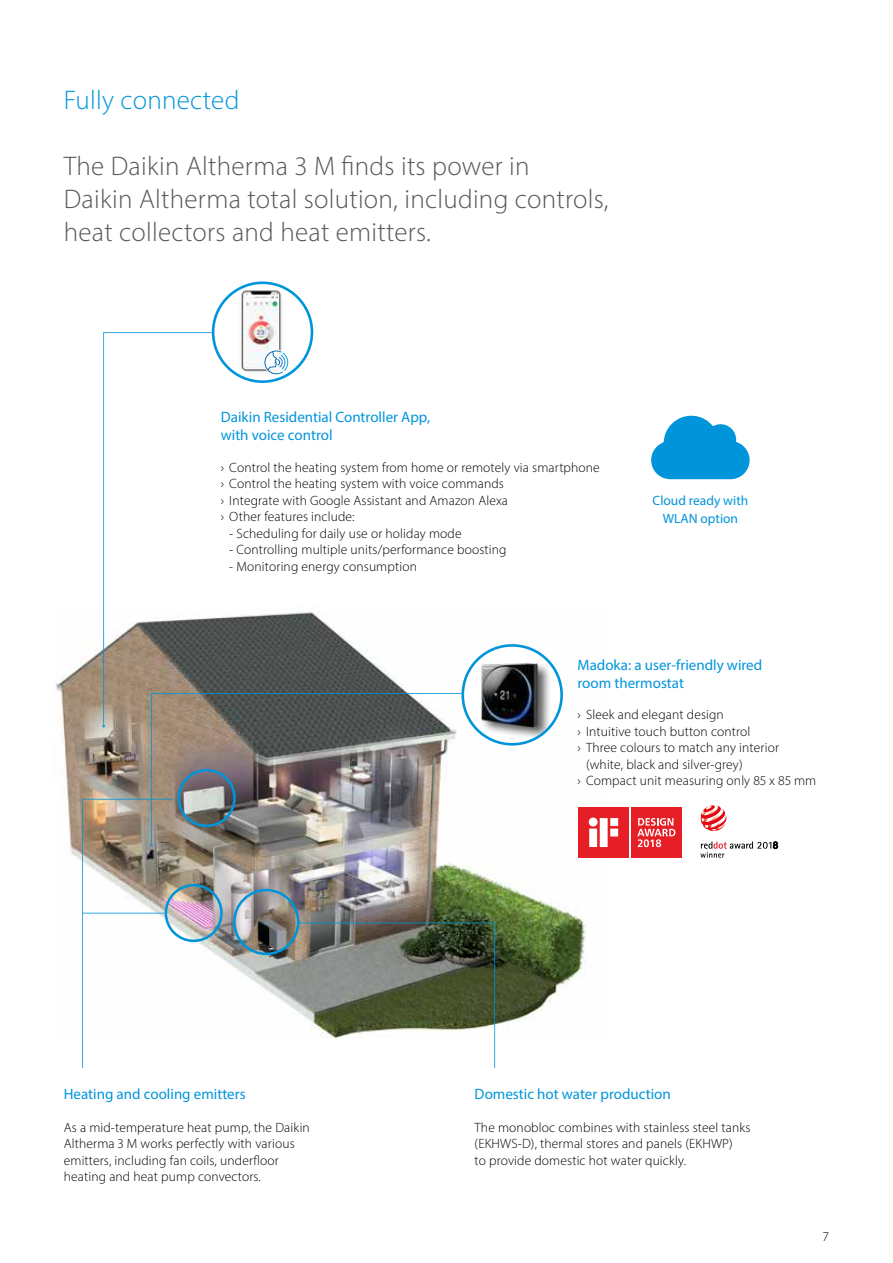
<style>
.page{position:relative;width:893px;height:1263px;background:#fff}
.page>*{position:absolute;margin:0;border:0;box-sizing:border-box;transform-origin:0 0}
.t1{font:300 27px/33px "Myriad Pro";letter-spacing:.01em;color:#575756}
.t2{font:300 27px "Myriad Pro";letter-spacing:.01em;color:#0095db}
.t3{font:15px/18px "Myriad Pro";color:#0095db}
.t4{font:300 13.5px/16.5px "Myriad Pro";letter-spacing:.01em;color:#000}
.t5{font:13.5px/18px "Myriad Pro";color:#0095db;text-align:center}
</style>
<div class="page">
<img style="left:55px;top:612px;width:531px;height:427px">
<div style="left:233px;top:889px;width:66px;height:66px;border:3px solid #0095db;border-radius:50%"></div>
<img style="left:166px;top:885px;width:55px;height:56px;border-radius:28px">
<div style="left:165px;top:884px;width:58px;height:58px;border:3px solid #0095db;border-radius:50%"></div>
<svg style="left:102px;top:332px;width:111px;height:395px"></svg>
<img style="left:235px;top:286px;width:53px;height:93px">
<svg style="left:263px;top:349px;width:26px;height:26px"></svg>
<svg style="left:264px;top:350px;width:24px;height:24px"></svg>
<div style="left:212px;top:281px;width:101px;height:102px;border:3px solid #0095db;border-radius:50%"></div>
<svg style="left:651px;top:415px;width:99px;height:65px"></svg>
<img style="left:151px;top:693px;width:324px;height:153px">
<svg style="left:82px;top:798px;width:91px;height:270px"></svg>
<svg style="left:701px;top:805px;width:25px;height:26px"></svg>
<svg style="left:700px;top:841px;width:78px;height:17px"></svg>
<svg style="left:576px;top:805px;width:108px;height:55px"></svg>
<div style="left:579px;top:807px;width:50px;height:50px;background:#e51f25"></div>
<svg style="left:589px;top:817px;width:29px;height:30px"></svg>
<div style="left:631px;top:807px;width:50px;height:50px;background:#e51f25"></div>
<svg style="left:637px;top:818px;width:38px;height:29px"></svg>
<svg style="left:463px;top:645px;width:99px;height:99px"></svg>
<div style="left:480px;top:662px;width:72px;height:78px;background:#000;opacity:.65"></div>
<img style="left:476px;top:659px;width:72px;height:77px">
<div style="left:461px;top:644px;width:102px;height:101px;border:3px solid #0095db;border-radius:50%"></div>
<hr style="left:82px;top:913px;width:84px;height:1px;background:#0095db">
<svg style="left:298px;top:921px;width:197px;height:147px"></svg>
<h1 class="t2" style="left:64px;top:83px;width:177px">Fully connected</h1>
<h1 class="t1" style="left:64px;top:149px;width:546px">The Daikin Altherma 3 M finds its power in<br>Daikin Altherma total solution, including controls, heat collectors and heat emitters.</h1>
<p class="t3" style="left:221px;top:408px;width:211px">Daikin Residential Controller App, with voice control</p>
<p class="t4" style="left:221px;top:459px;width:380px">› Control the heating system from home or remotely via smartphone › Control the heating system with voice commands<br>› Integrate with Google Assistant and Amazon Alexa<br>› Other features include:</p>
<p class="t4" style="left:229px;top:525px;width:234px">- Scheduling for daily use or holiday mode</p>
<p class="t4" style="left:229px;top:541px;width:279px">- Controlling multiple units/performance boosting</p>
<p class="t4" style="left:229px;top:558px;width:189px">- Monitoring energy consumption</p>
<p class="t5" style="left:652px;top:491px;width:97px">Cloud ready with<br>WLAN option</p>
<p class="t3" style="left:578px;top:655px;width:186px">Madoka: a user-friendly wired room thermostat</p>
<p class="t4" style="left:578px;top:706px;width:148px">› Sleek and elegant design</p>
<p class="t4" style="left:578px;top:723px;width:174px">› Intuitive touch button control</p>
<p class="t4" style="left:578px;top:739px;width:203px">› Three colours to match any interior</p>
<p class="t4" style="left:586px;top:756px;width:158px">(white, black and silver-grey)</p>
<p class="t4" style="left:578px;top:772px;width:240px">› Compact unit measuring only 85 x 85 mm</p>
<p class="t3" style="left:64px;top:1084px;width:183px">Heating and cooling emitters</p>
<p class="t4" style="left:64px;top:1119px;width:248px">As a mid-temperature heat pump, the Daikin Altherma 3 M works perfectly with various emitters, including fan coils, underfloor heating and heat pump convectors.</p>
<p class="t3" style="left:475px;top:1084px;width:198px">Domestic hot water production</p>
<p class="t4" style="left:475px;top:1119px;width:277px">The monobloc combines with stainless steel tanks (EKHWS-D), thermal stores and panels (EKHWP)<br>to provide domestic hot water quickly.</p>
<p class="t4" style="left:823px;top:1228px;width:8px">7</p>
</div>
